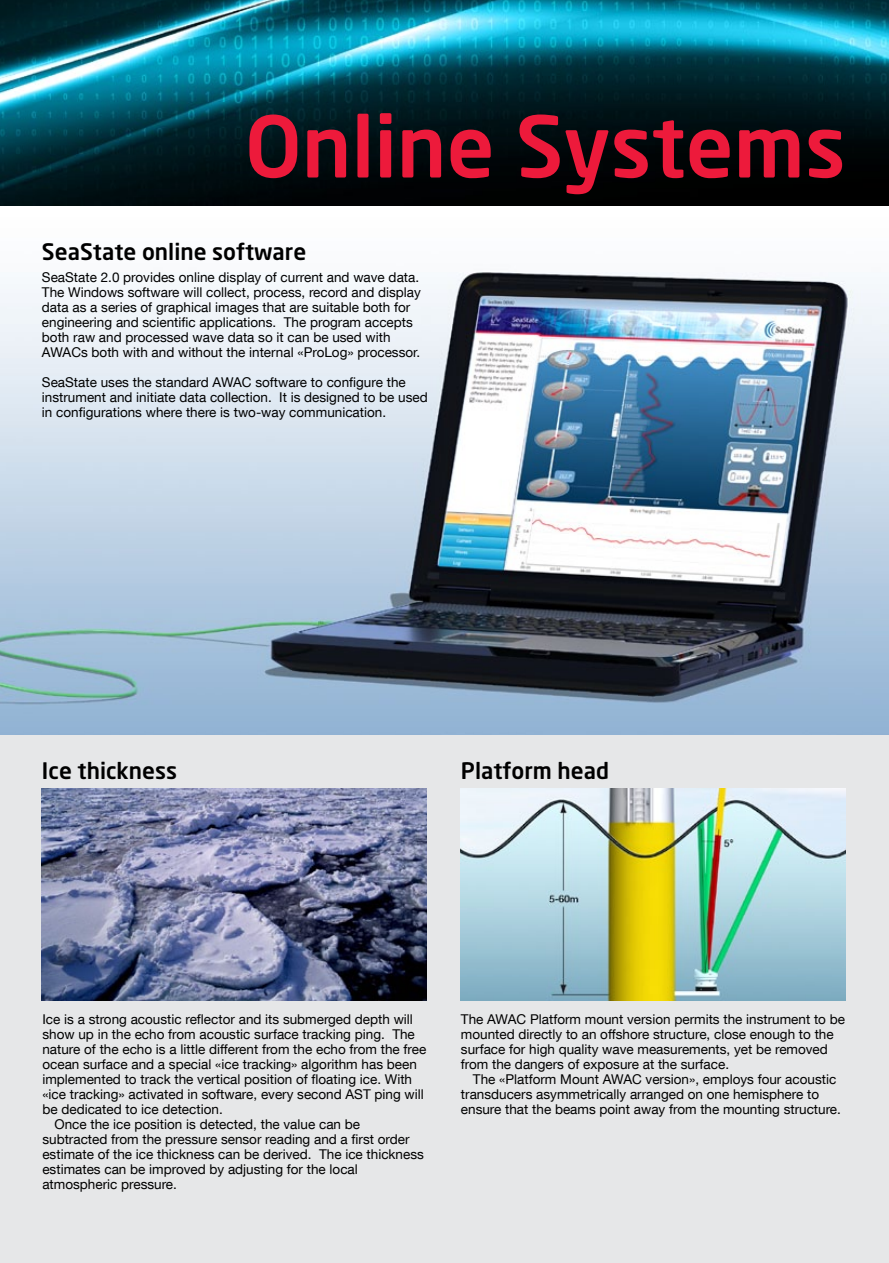
<style>
.page{position:relative;width:889px;height:1263px;background:#fff}
.page>*{position:absolute;margin:0;border:0;box-sizing:border-box;transform-origin:0 0}
.t1{font:500 83.85px "Neo Sans";color:#ed1a3b}
.t2{font:500 22.5px "Neo Sans";color:#000}
.t3{font:13.5px/15px "Helvetica Neue LT Com";color:#000}
</style>
<div class="page">
<img style="left:0;top:0;width:889px;height:736px">
<div style="left:0;top:736px;width:889px;height:527px;background:#e6e7e8"></div>
<img style="left:461px;top:788px;width:385px;height:213px">
<img style="left:42px;top:788px;width:385px;height:213px">
<h1 class="t1" style="left:245px;top:111px;width:602px">Online Systems</h1>
<h2 class="t2" style="left:42px;top:242px;width:266px">SeaState online software</h2>
<p class="t3" style="left:42px;top:269px;width:380px">SeaState 2.0 provides online display of current and wave data.<br>The Windows software will collect, process, record and display data as a series of graphical images that are suitable both for engineering and scientific applications. The program accepts both raw and processed wave data so it can be used with AWACs both with and without the internal «ProLog» processor.</p>
<p class="t3" style="left:42px;top:374px;width:387px">SeaState uses the standard AWAC software to configure the instrument and initiate data collection. It is designed to be used in configurations where there is two-way communication.</p>
<h2 class="t2" style="left:42px;top:761px;width:137px">Ice thickness</h2>
<h2 class="t2" style="left:461px;top:761px;width:150px">Platform head</h2>
<p class="t3" style="left:42px;top:1011px;width:372px">Ice is a strong acoustic reflector and its submerged depth will</p>
<p class="t3" style="left:42px;top:1026px;width:374px">show up in the echo from acoustic surface tracking ping. The</p>
<p class="t3" style="left:42px;top:1041px;width:385px">nature of the echo is a little different from the echo from the free</p>
<p class="t3" style="left:42px;top:1056px;width:376px">ocean surface and a special «ice tracking» algorithm has been</p>
<p class="t3" style="left:42px;top:1071px;width:371px">implemented to track the vertical position of floating ice. With</p>
<p class="t3" style="left:42px;top:1086px;width:383px">«ice tracking» activated in software, every second AST ping will</p>
<p class="t3" style="left:42px;top:1101px;width:182px">be dedicated to ice detection.</p>
<p class="t3" style="left:54px;top:1116px;width:307px">Once the ice position is detected, the value can be</p>
<p class="t3" style="left:42px;top:1131px;width:369px">subtracted from the pressure sensor reading and a first order</p>
<p class="t3" style="left:42px;top:1146px;width:383px">estimate of the ice thickness can be derived. The ice thickness</p>
<p class="t3" style="left:42px;top:1161px;width:317px">estimates can be improved by adjusting for the local</p>
<p class="t3" style="left:42px;top:1176px;width:136px">atmospheric pressure.</p>
<p class="t3" style="left:461px;top:1011px;width:385px">The AWAC Platform mount version permits the instrument to be mounted directly to an offshore structure, close enough to the surface for high quality wave measurements, yet be removed from the dangers of exposure at the surface.</p>
<p class="t3" style="left:461px;top:1071px;width:381px;text-indent:12px">The «Platform Mount AWAC version», employs four acoustic transducers asymmetrically arranged on one hemisphere to ensure that the beams point away from the mounting structure.</p>
</div>
